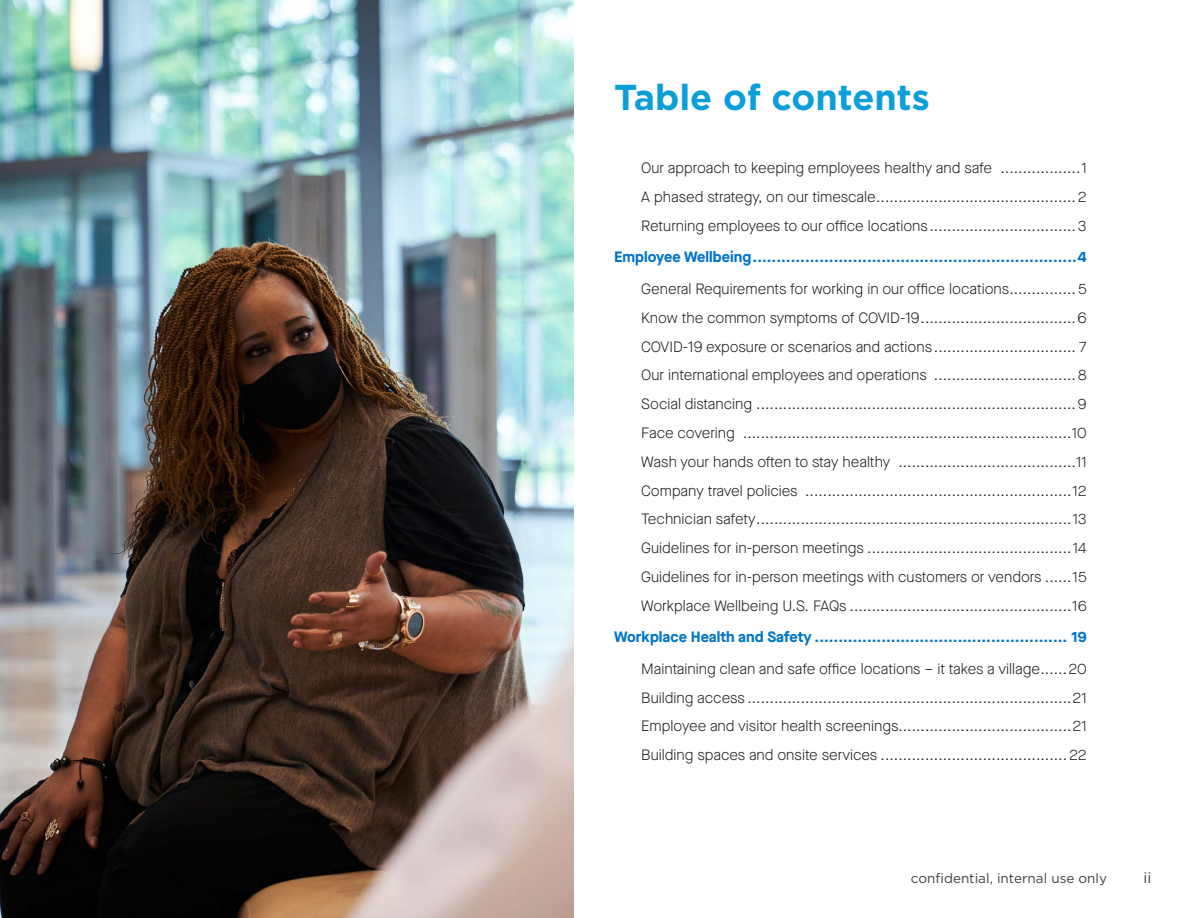
<style>
.page{position:relative;width:1188px;height:918px;background:#fff}
.page>*{position:absolute;margin:0;border:0;box-sizing:border-box;transform-origin:0 0}
.t1{font:700 36px "Gotham";color:#0c9ed9}
.t2{font:300 15px/28.8px "Maison Neue";color:#231f20;text-align:justify}
.t3{font:700 15px "Maison Neue";color:#0075c9}
.t4{font:15px "Gotham";color:#414042}
.t5{font:13.5px "Gotham";color:#414042}
</style>
<div class="page">
<img style="left:0;top:0;width:574px;height:918px">
<h1 class="t1" style="left:614px;top:73px;width:317px">Table of contents</h1>
<p class="t2" style="left:641px;top:154px;width:447px">Our approach to keeping employees healthy and safe ..................1<br>A phased strategy, on our timescale.............................................2<br>Returning employees to our office locations.................................3</p>
<p class="t3" style="left:614px;top:247px;width:474px">Employee Wellbeing....................................................................4</p>
<p class="t2" style="left:641px;top:274px;width:447px">General Requirements for working in our office locations...............5<br>Know the common symptoms of COVID-19...................................6<br>COVID-19 exposure or scenarios and actions................................ 7<br>Our international employees and operations ................................ 8<br>Social distancing ........................................................................9<br>Face covering ..........................................................................10<br>Wash your hands often to stay healthy ........................................11<br>Company travel policies ............................................................12<br>Technician safety.......................................................................13<br>Guidelines for in-person meetings ..............................................14<br>Guidelines for in-person meetings with customers or vendors ......15<br>Workplace Wellbeing U.S. FAQs ..................................................16</p>
<p class="t3" style="left:614px;top:626px;width:474px">Workplace Health and Safety ..................................................... 19</p>
<p class="t2" style="left:641px;top:654px;width:447px">Maintaining clean and safe office locations – it takes a village......20<br>Building access .........................................................................21<br>Employee and visitor health screenings.......................................21<br>Building spaces and onsite services ..........................................22</p>
<p class="t5" style="left:911px;top:869px;width:198px">confidential, internal use only</p>
<p class="t4" style="left:1144px;top:869px;width:9px">ii</p>
</div>
